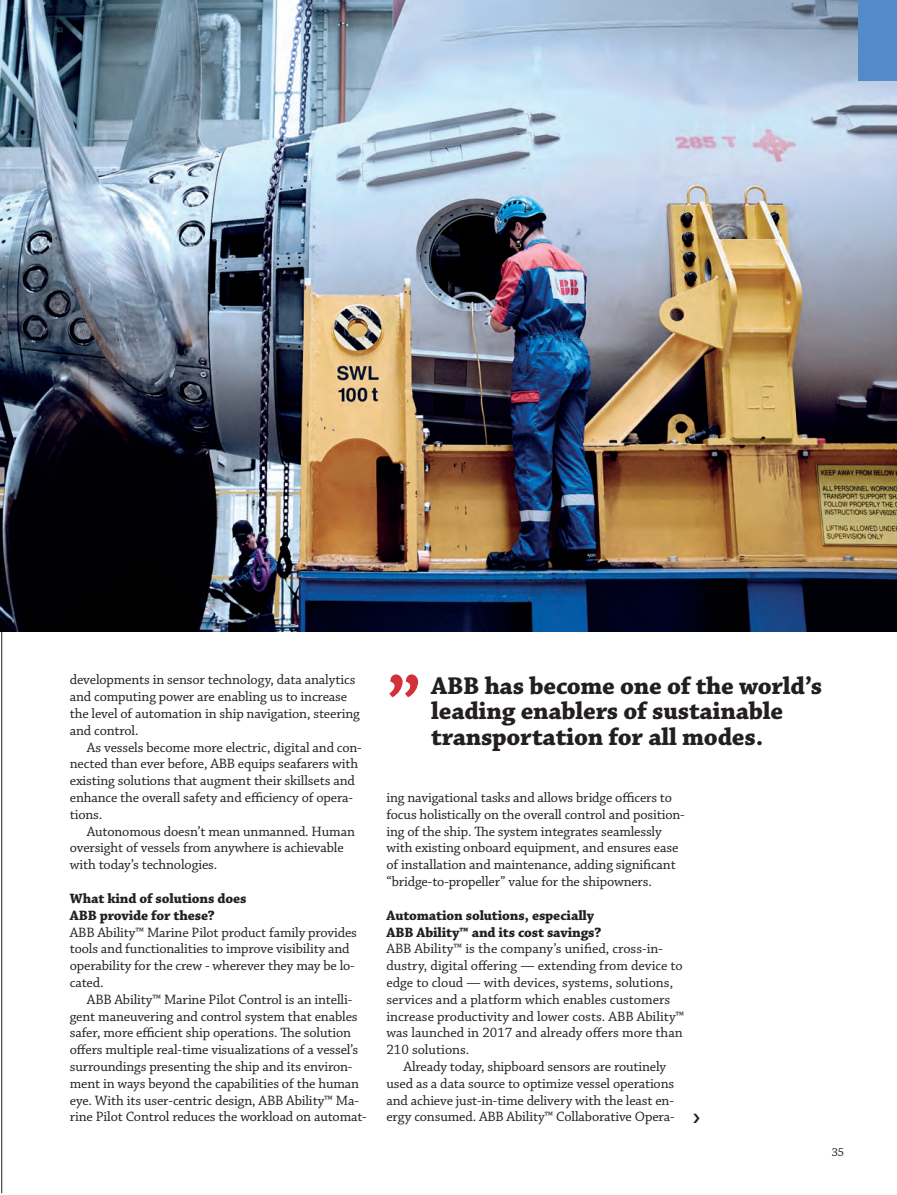
<style>
.page{position:relative;width:897px;height:1195px;background:#fff}
.page>*{position:absolute;margin:0;border:0;box-sizing:border-box;transform-origin:0 0}
.t1{font:700 72px "Chaparral Pro";color:#d23139}
.t2{font:700 25.5px/25.5px "Chaparral Pro";letter-spacing:-.01em;color:#231f20}
.t3{font:14.25px/16.8px "Chaparral Pro";letter-spacing:-.01em;color:#231f20}
.t4{font:700 14.25px/16.8px "Chaparral Pro";letter-spacing:-.01em;color:#231f20}
.t5{font:12px "Chaparral Pro";color:#231f20}
</style>
<div class="page">
<hr style="left:1px;top:2px;width:1px;height:1190px;background:#231f20">
<img style="left:0;top:0;width:896px;height:631px">
<div style="left:858px;top:0;width:38px;height:81px;background:#538ac8"></div>
<p class="t3" style="left:70px;top:671px;width:291px">developments in sensor technology, data analytics and computing power are enabling us to increase the level of automation in ship navigation, steering and control.</p>
<p class="t3" style="left:70px;top:739px;width:293px;text-indent:17px">As vessels become more electric, digital and con&shy;nected than ever before, ABB equips seafarers with existing solutions that augment their skillsets and enhance the overall safety and efficiency of opera&shy;tions.</p>
<p class="t3" style="left:70px;top:823px;width:287px;text-indent:17px">Autonomous doesn’t mean unmanned. Human oversight of vessels from anywhere is achievable with today’s technologies.</p>
<p class="t4" style="left:70px;top:890px;width:178px">What kind of solutions does<br>ABB provide for these?</p>
<p class="t3" style="left:70px;top:923px;width:288px">ABB Ability™ Marine Pilot product family provides tools and functionalities to improve visibility and operability for the crew - wherever they may be lo&shy;cated.</p>
<p class="t3" style="left:70px;top:991px;width:298px;text-indent:17px">ABB Ability™ Marine Pilot Control is an intelli&shy;gent maneuvering and control system that enables safer, more efficient ship operations. The solution offers multiple real-time visualizations of a vessel’s surroundings presenting the ship and its environ&shy;ment in ways beyond the capabilities of the human eye. With its user-centric design, ABB Ability™ Ma&shy;rine Pilot Control reduces the workload on automat-</p>
<h1 class="t1" style="left:387px;top:659px;width:36px">”</h1>
<h2 class="t2" style="left:431px;top:673px;width:392px">ABB has become one of the world’s leading enablers of sustainable transportation for all modes.</h2>
<p class="t3" style="left:386px;top:789px;width:300px">ing navigational tasks and allows bridge officers to focus holistically on the overall control and position&shy;ing of the ship. The system integrates seamlessly with existing onboard equipment, and ensures ease of installation and maintenance, adding significant “bridge-to-propeller” value for the shipowners.</p>
<p class="t4" style="left:386px;top:907px;width:216px">Automation solutions, especially<br>ABB Ability™ and its cost savings?</p>
<p class="t3" style="left:386px;top:940px;width:299px">ABB Ability™ is the company’s unified, cross-in&shy;dustry, digital offering — extending from device to edge to cloud — with devices, systems, solutions, services and a platform which enables customers increase productivity and lower costs. ABB Ability™ was launched in 2017 and already offers more than 210 solutions.</p>
<p class="t3" style="left:386px;top:1058px;width:289px;text-indent:17px">Already today, shipboard sensors are routinely used as a data source to optimize vessel operations and achieve just-in-time delivery with the least en&shy;ergy consumed. ABB Ability™ Collaborative Opera-</p>
<p class="t5" style="left:831px;top:1144px;width:14px">35</p>
</div>
